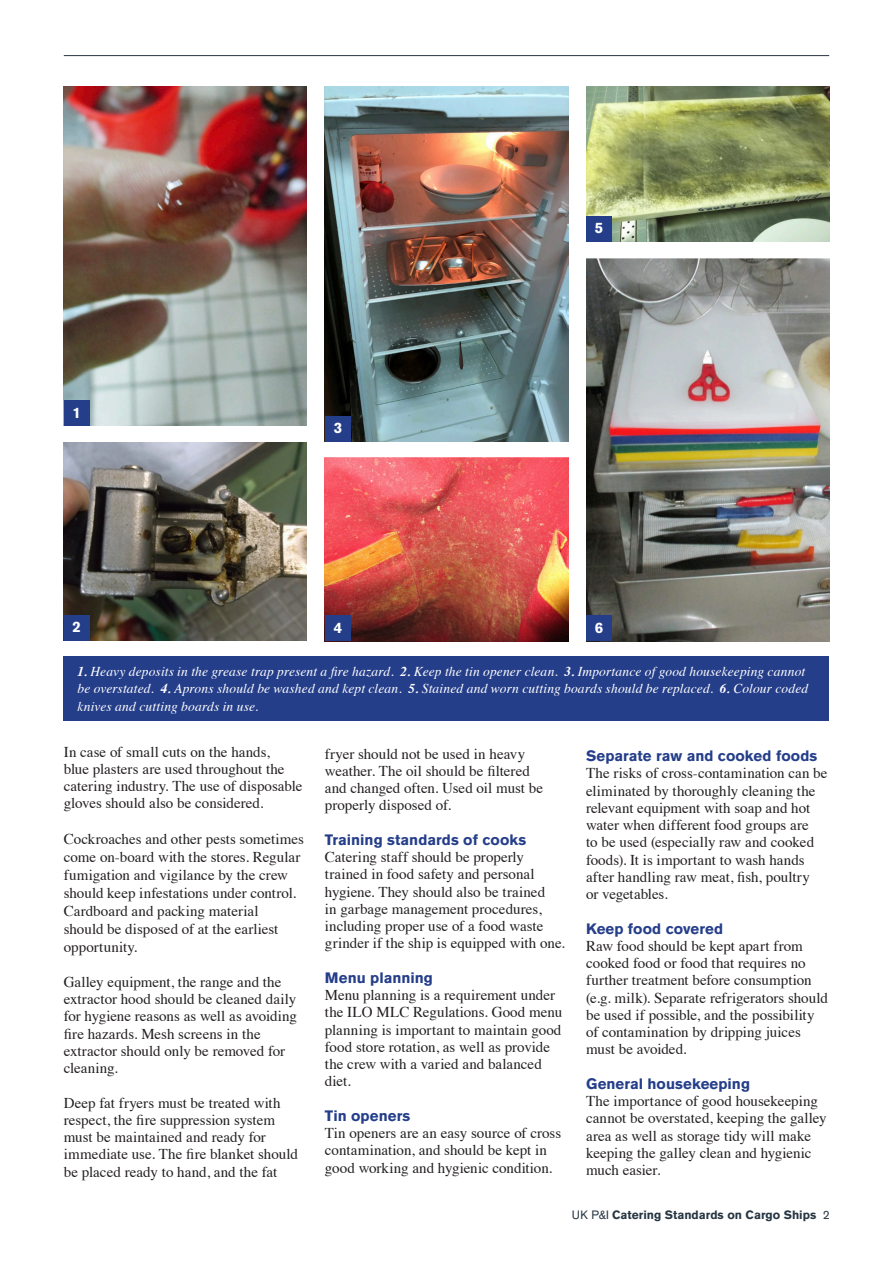
<style>
.page{position:relative;width:893px;height:1263px;background:#fff}
.page>*{position:absolute;margin:0;border:0;box-sizing:border-box;transform-origin:0 0}
.New_Body_Copy{font:15px/17.2px "Times";color:#231f20}
.Bold_Subhead{font:700 15px "Akzidenz Grotesk BE";letter-spacing:.005em;color:#253e8a}
.Bold_Subhead-2{font:700 15px "Akzidenz Grotesk BE";color:#fff}
.Times_Caption{font:italic 13.5px/17.2px "Times";letter-spacing:.01em;color:#fff}
.t1{font:700 12px "Akzidenz Grotesk BE";color:#273643}
.s1{font-weight:700}
.s2{font-weight:400}
</style>
<div class="page">
<hr style="left:64px;top:55px;width:765px;height:1px;background:#273643">
<img style="left:64px;top:87px;width:243px;height:339px">
<img style="left:325px;top:458px;width:243px;height:183px">
<img style="left:64px;top:443px;width:243px;height:198px">
<img style="left:325px;top:87px;width:243px;height:354px">
<img style="left:586px;top:87px;width:243px;height:155px">
<img style="left:586px;top:259px;width:244px;height:382px">
<div style="left:64px;top:400px;width:25px;height:26px;background:#253e8a"></div>
<div style="left:64px;top:615px;width:25px;height:26px;background:#253e8a"></div>
<div style="left:325px;top:416px;width:26px;height:25px;background:#253e8a"></div>
<div style="left:325px;top:615px;width:26px;height:26px;background:#253e8a"></div>
<div style="left:586px;top:216px;width:26px;height:26px;background:#253e8a"></div>
<div style="left:586px;top:615px;width:26px;height:26px;background:#253e8a"></div>
<div style="left:64px;top:657px;width:765px;height:64px;background:#253e8a"></div>
<p class="Bold_Subhead-2" style="left:73px;top:404px;width:10px">1</p>
<p class="Bold_Subhead-2" style="left:334px;top:419px;width:10px">3</p>
<p class="Bold_Subhead-2" style="left:595px;top:220px;width:10px">5</p>
<p class="Bold_Subhead-2" style="left:72px;top:618px;width:10px">2</p>
<p class="Bold_Subhead-2" style="left:595px;top:619px;width:10px">6</p>
<p class="Times_Caption" style="left:78px;top:662px;width:732px"><span class="s1">1.</span> Heavy deposits in the grease trap present a fire hazard. <span class="s1">2.</span> Keep the tin opener clean. <span class="s1">3.</span> Importance of good housekeeping cannot be overstated. <span class="s1">4.</span> Aprons should be washed and kept clean. <span class="s1">5.</span> Stained and worn cutting boards should be replaced. <span class="s1">6.</span> Colour coded knives and cutting boards in use.</p>
<p class="Bold_Subhead-2" style="left:334px;top:619px;width:10px">4</p>
<p class="New_Body_Copy" style="left:64px;top:741px;width:240px">In case of small cuts on the hands,<br>blue plasters are used throughout the catering industry. The use of disposable gloves should also be considered.</p>
<p class="New_Body_Copy" style="left:64px;top:828px;width:242px;line-height:18px">Cockroaches and other pests sometimes come on-board with the stores. Regular fumigation and vigilance by the crew should keep infestations under control.<br>Cardboard and packing material<br>should be disposed of at the earliest opportunity.</p>
<p class="New_Body_Copy" style="left:64px;top:972px;width:235px">Galley equipment, the range and the extractor hood should be cleaned daily for hygiene reasons as well as avoiding fire hazards. Mesh screens in the extractor should only be removed for cleaning.</p>
<p class="New_Body_Copy" style="left:64px;top:1092px;width:236px">Deep fat fryers must be treated with respect, the fire suppression system must be maintained and ready for immediate use. The fire blanket should be placed ready to hand, and the fat</p>
<p class="New_Body_Copy" style="left:325px;top:744px;width:220px">fryer should not be used in heavy weather. The oil should be filtered and changed often. Used oil must be properly disposed of.</p>
<p class="Bold_Subhead" style="left:325px;top:831px;width:203px">Training standards of cooks</p>
<p class="New_Body_Copy" style="left:325px;top:847px;width:242px">Catering staff should be properly trained in food safety and personal hygiene. They should also be trained<br>in garbage management procedures, including proper use of a food waste grinder if the ship is equipped with one.</p>
<p class="Bold_Subhead" style="left:325px;top:969px;width:109px">Menu planning</p>
<p class="New_Body_Copy" style="left:325px;top:985px;width:239px">Menu planning is a requirement under the ILO MLC Regulations. Good menu planning is important to maintain good food store rotation, as well as provide the crew with a varied and balanced diet.</p>
<p class="Bold_Subhead" style="left:325px;top:1107px;width:87px">Tin openers</p>
<p class="New_Body_Copy" style="left:325px;top:1123px;width:238px">Tin openers are an easy source of cross contamination, and should be kept in good working and hygienic condition.</p>
<p class="Bold_Subhead" style="left:586px;top:747px;width:233px">Separate raw and cooked foods</p>
<p class="New_Body_Copy" style="left:586px;top:763px;width:243px">The risks of cross-contamination can be eliminated by thoroughly cleaning the relevant equipment with soap and hot water when different food groups are<br>to be used (especially raw and cooked foods). It is important to wash hands after handling raw meat, fish, poultry<br>or vegetables.</p>
<p class="Bold_Subhead" style="left:586px;top:920px;width:139px">Keep food covered</p>
<p class="New_Body_Copy" style="left:586px;top:936px;width:243px">Raw food should be kept apart from cooked food or food that requires no further treatment before consumption (e.g. milk). Separate refrigerators should be used if possible, and the possibility of contamination by dripping juices must be avoided.</p>
<p class="Bold_Subhead" style="left:586px;top:1075px;width:166px">General housekeeping</p>
<p class="New_Body_Copy" style="left:586px;top:1091px;width:242px">The importance of good housekeeping cannot be overstated, keeping the galley area as well as storage tidy will make keeping the galley clean and hygienic much easier.</p>
<p class="t1" style="left:572px;top:1208px;width:259px"><span class="s2">UK P&amp;I</span> Catering Standards on Cargo Ships <span class="s2">2</span></p>
</div>
